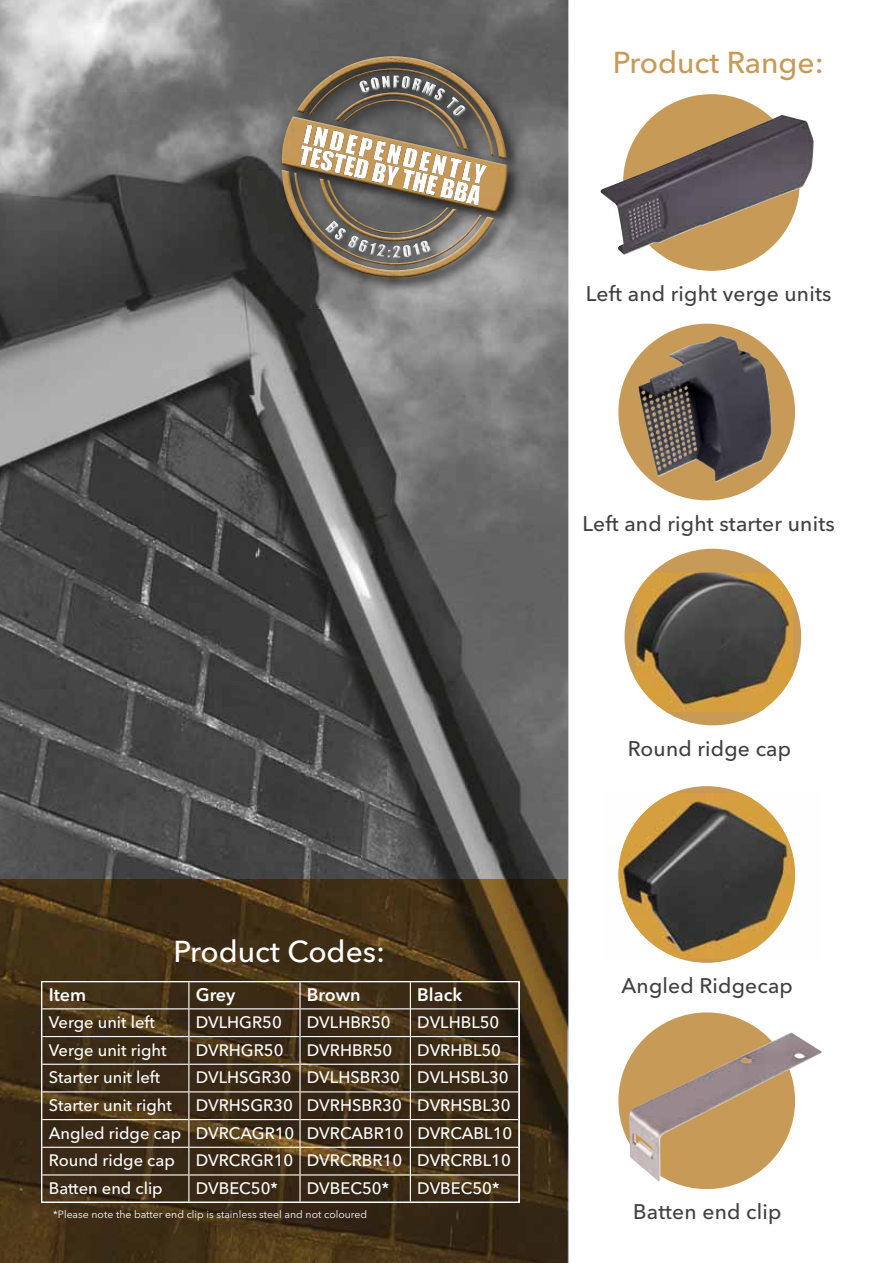
<style>
.page{position:relative;width:893px;height:1263px;background:#fff}
.page>*{position:absolute;margin:0;border:0;box-sizing:border-box;transform-origin:0 0}
.t1{font:500 30px "Avenir Next";color:#c79a57}
.t2{font:500 30px "Avenir Next";color:#fff}
.t3{font:500 21px "Avenir Next";letter-spacing:.01em;color:#404041}
.t4{font:600 18px "Avenir Next";color:#fff}
.t5{font:500 16.5px/27.8px "Avenir Next";color:#fff;text-align:justify}
.t6{font:10.5px "Avenir Next";color:#fff}
</style>
<div class="page">
<div style="left:624px;top:549px;width:177px;height:176px;background:#c79a57;border-radius:50%"></div>
<img style="left:635px;top:573px;width:158px;height:139px">
<img style="left:0;top:0;width:568px;height:1263px">
<img style="left:0;top:879px;width:567px;height:384px">
<div style="left:623px;top:94px;width:177px;height:177px;background:#c79a57;border-radius:50%"></div>
<img style="left:600px;top:115px;width:214px;height:141px">
<img style="left:618px;top:793px;width:177px;height:166px">
<div style="left:618px;top:324px;width:177px;height:176px;background:#c79a57;border-radius:50%"></div>
<img style="left:648px;top:336px;width:124px;height:146px">
<div style="left:618px;top:1012px;width:177px;height:177px;background:#c79a57;border-radius:50%"></div>
<img style="left:628px;top:1032px;width:194px;height:150px">
<svg style="left:41px;top:981px;width:478px;height:221px;background:#42311c"></svg>
<hr style="left:188px;top:982px;width:1px;height:219px;background:#fff">
<hr style="left:299px;top:982px;width:2px;height:219px;background:#fff">
<hr style="left:410px;top:982px;width:1px;height:219px;background:#fff">
<hr style="left:42px;top:1008px;width:146px;height:1px;background:#fff">
<hr style="left:189px;top:1008px;width:110px;height:1px;background:#fff">
<hr style="left:301px;top:1008px;width:109px;height:1px;background:#fff">
<hr style="left:411px;top:1008px;width:107px;height:1px;background:#fff">
<hr style="left:42px;top:1036px;width:146px;height:1px;background:#fff">
<hr style="left:189px;top:1036px;width:110px;height:1px;background:#fff">
<hr style="left:301px;top:1036px;width:109px;height:1px;background:#fff">
<hr style="left:411px;top:1036px;width:107px;height:1px;background:#fff">
<hr style="left:42px;top:1064px;width:146px;height:1px;background:#fff">
<hr style="left:189px;top:1064px;width:110px;height:1px;background:#fff">
<hr style="left:301px;top:1064px;width:109px;height:1px;background:#fff">
<hr style="left:411px;top:1064px;width:107px;height:1px;background:#fff">
<hr style="left:42px;top:1091px;width:146px;height:1px;background:#fff">
<hr style="left:189px;top:1091px;width:110px;height:1px;background:#fff">
<hr style="left:301px;top:1091px;width:109px;height:1px;background:#fff">
<hr style="left:411px;top:1091px;width:107px;height:1px;background:#fff">
<hr style="left:42px;top:1119px;width:146px;height:1px;background:#fff">
<hr style="left:189px;top:1119px;width:110px;height:1px;background:#fff">
<hr style="left:301px;top:1119px;width:109px;height:1px;background:#fff">
<hr style="left:411px;top:1119px;width:107px;height:1px;background:#fff">
<hr style="left:42px;top:1147px;width:146px;height:1px;background:#fff">
<hr style="left:189px;top:1147px;width:110px;height:1px;background:#fff">
<hr style="left:301px;top:1147px;width:109px;height:1px;background:#fff">
<hr style="left:411px;top:1147px;width:107px;height:1px;background:#fff">
<hr style="left:42px;top:1174px;width:146px;height:1px;background:#fff">
<hr style="left:189px;top:1174px;width:110px;height:1px;background:#fff">
<hr style="left:301px;top:1174px;width:109px;height:1px;background:#fff">
<hr style="left:411px;top:1174px;width:107px;height:1px;background:#fff">
<img style="left:268px;top:43px;width:279px;height:265px">
<img style="left:383px;top:56px;width:70px;height:1px">
<img style="left:296px;top:57px;width:211px;height:59px">
<img style="left:282px;top:213px;width:213px;height:64px">
<img style="left:282px;top:116px;width:225px;height:97px">
<img style="left:303px;top:124px;width:9px;height:20px">
<img style="left:313px;top:127px;width:16px;height:21px">
<img style="left:329px;top:130px;width:15px;height:21px">
<img style="left:345px;top:134px;width:13px;height:21px">
<img style="left:358px;top:137px;width:15px;height:20px">
<img style="left:373px;top:140px;width:13px;height:21px">
<img style="left:386px;top:143px;width:16px;height:22px">
<img style="left:402px;top:147px;width:15px;height:21px">
<img style="left:419px;top:151px;width:12px;height:21px">
<img style="left:432px;top:154px;width:15px;height:21px">
<img style="left:450px;top:157px;width:12px;height:21px">
<img style="left:462px;top:161px;width:9px;height:21px">
<img style="left:475px;top:163px;width:12px;height:21px">
<img style="left:300px;top:145px;width:13px;height:21px">
<img style="left:310px;top:148px;width:12px;height:21px">
<img style="left:320px;top:151px;width:14px;height:20px">
<img style="left:334px;top:153px;width:13px;height:21px">
<img style="left:344px;top:156px;width:12px;height:20px">
<img style="left:354px;top:158px;width:15px;height:21px">
<img style="left:371px;top:162px;width:15px;height:21px">
<img style="left:387px;top:165px;width:13px;height:21px">
<img style="left:403px;top:169px;width:12px;height:20px">
<img style="left:412px;top:171px;width:16px;height:22px">
<img style="left:425px;top:174px;width:13px;height:21px">
<img style="left:440px;top:178px;width:15px;height:21px">
<img style="left:453px;top:181px;width:15px;height:21px">
<img style="left:466px;top:184px;width:14px;height:22px">
<svg style="left:359px;top:81px;width:11px;height:13px"></svg>
<img style="left:371px;top:77px;width:9px;height:14px">
<svg style="left:382px;top:76px;width:28px;height:13px"></svg>
<img style="left:412px;top:78px;width:10px;height:14px">
<img style="left:422px;top:81px;width:14px;height:16px">
<svg style="left:434px;top:88px;width:31px;height:29px"></svg>
<svg style="left:325px;top:221px;width:51px;height:35px;background:#80796f"></svg>
<img style="left:377px;top:244px;width:9px;height:14px">
<svg style="left:388px;top:241px;width:43px;height:17px"></svg>
<h1 class="t1" style="left:613px;top:50px;width:212px">Product Range:</h1>
<p class="t3" style="left:586px;top:286px;width:247px">Left and right verge units</p>
<p class="t3" style="left:583px;top:515px;width:254px">Left and right starter units</p>
<h1 class="t2" style="left:174px;top:940px;width:213px">Product Codes:</h1>
<p class="t4" style="left:49px;top:987px;width:39px">Item</p>
<p class="t4" style="left:196px;top:987px;width:41px">Grey</p>
<p class="t4" style="left:307px;top:987px;width:55px">Brown</p>
<p class="t4" style="left:417px;top:987px;width:46px">Black</p>
<p class="t5" style="left:49px;top:1010px;width:108px">Verge unit left</p>
<p class="t5" style="left:196px;top:1010px;width:88px">DVLHGR50</p>
<p class="t5" style="left:307px;top:1010px;width:85px">DVLHBR50</p>
<p class="t5" style="left:417px;top:1010px;width:84px">DVLHBL50</p>
<p class="t5" style="left:49px;top:1037px;width:119px">Verge unit right</p>
<p class="t5" style="left:196px;top:1037px;width:89px">DVRHGR50</p>
<p class="t5" style="left:307px;top:1037px;width:87px">DVRHBR50</p>
<p class="t5" style="left:417px;top:1037px;width:85px">DVRHBL50</p>
<p class="t5" style="left:49px;top:1065px;width:113px">Starter unit left</p>
<p class="t5" style="left:196px;top:1065px;width:314px">DVLHSGR30 DVLHSBR30 DVLHSBL30</p>
<p class="t5" style="left:49px;top:1093px;width:125px">Starter unit right</p>
<p class="t5" style="left:49px;top:1093px;width:465px;text-indent:147px">DVRHSGR30 DVRHSBR30 DVRHSBL30<br>Angled ridge cap DVRCAGR10 DVRCABR10 DVRCABL10<br>Round ridge cap</p>
<p class="t5" style="left:196px;top:1148px;width:317px">DVRCRGR10 DVRCRBR10 DVRCRBL10</p>
<p class="t5" style="left:49px;top:1175px;width:115px">Batten end clip</p>
<p class="t5" style="left:196px;top:1175px;width:84px">DVBEC50*</p>
<p class="t5" style="left:307px;top:1175px;width:84px">DVBEC50*</p>
<p class="t5" style="left:417px;top:1175px;width:84px">DVBEC50*</p>
<p class="t6" style="left:53px;top:1210px;width:315px">*Please note the batter end clip is stainless steel and not coloured</p>
<p class="t3" style="left:628px;top:740px;width:165px">Round ridge cap</p>
<p class="t3" style="left:621px;top:977px;width:173px">Angled Ridgecap</p>
<p class="t3" style="left:633px;top:1203px;width:150px">Batten end clip</p>
</div>
